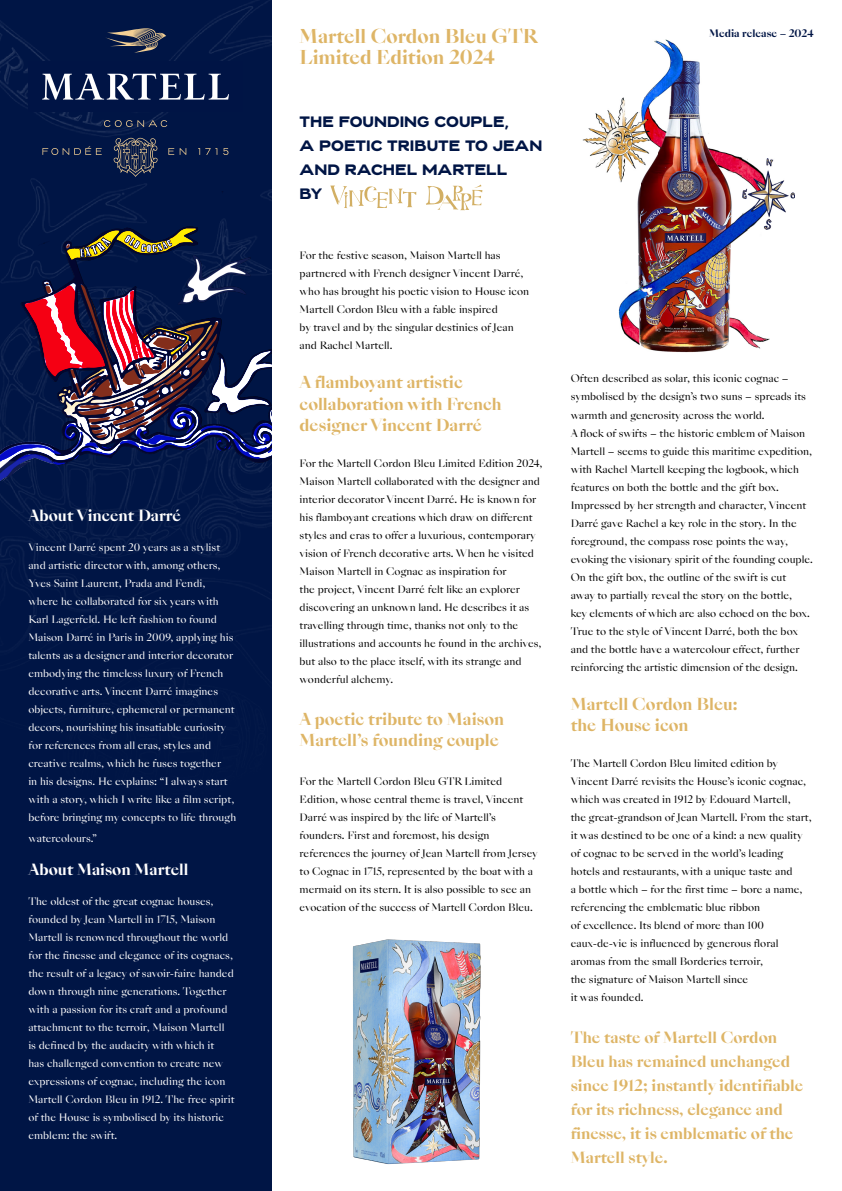
<style>
.page{position:relative;width:842px;height:1191px;background:#fff}
.page>*{position:absolute;margin:0;border:0;box-sizing:border-box;transform-origin:0 0}
.gros_titre_Martell{font:700 18.5px/21px "Sang Bleu Empire";color:#deb566}
.gros_titre_Martell-2{font:700 16px/21px "Sang Bleu Empire";color:#deb566}
.gros_titre_Martell-3{font:700 15px/24px "Sang Bleu Empire";color:#deb566}
.soustitre_blanc_Mart{font:700 15px/24px "Martell";color:#001545}
.gros_titre_Martell-4{font:700 15px "Sang Bleu Empire";color:#fff}
.TXT_courant_bold{font:10px/18px "Sang Bleu Empire";color:#000}
.gros_titre_Martell-5{font:10px/18px "Sang Bleu Empire";color:#fff}
.gros_titre_Martell-6{font:700 10px "Sang Bleu Empire";color:#001545}
</style>
<div class="page">
<div style="left:0;top:0;width:271px;height:1191px;background:#001545"></div>
<img style="left:0;top:0;width:271px;height:609px">
<div style="left:28px;top:61px;width:215px;height:51px;background:#001445"></div>
<svg style="left:42px;top:74px;width:187px;height:26px"></svg>
<svg style="left:113px;top:138px;width:45px;height:39px"></svg>
<svg style="left:104px;top:120px;width:63px;height:7px"></svg>
<svg style="left:42px;top:146px;width:60px;height:9px"></svg>
<svg style="left:168px;top:148px;width:6px;height:7px"></svg>
<svg style="left:180px;top:148px;width:6px;height:7px"></svg>
<svg style="left:198px;top:148px;width:19px;height:7px"></svg>
<svg style="left:223px;top:148px;width:5px;height:7px"></svg>
<svg style="left:105px;top:28px;width:61px;height:25px"></svg>
<img style="left:0;top:461px;width:55px;height:20px">
<img style="left:15px;top:191px;width:256px;height:288px">
<img style="left:172px;top:245px;width:82px;height:65px">
<img style="left:645px;top:40px;width:55px;height:66px">
<img style="left:640px;top:106px;width:108px;height:246px">
<img style="left:618px;top:188px;width:22px;height:157px">
<img style="left:748px;top:229px;width:22px;height:120px">
<img style="left:583px;top:97px;width:74px;height:86px">
<img style="left:743px;top:158px;width:52px;height:71px">
<img style="left:0;top:223px;width:55px;height:238px">
<img style="left:352px;top:939px;width:129px;height:226px">
<svg style="left:330px;top:185px;width:86px;height:23px"></svg>
<svg style="left:426px;top:184px;width:56px;height:26px"></svg>
<p class="gros_titre_Martell-4" style="left:28px;top:504px;width:154px">About Vincent Darré</p>
<p class="gros_titre_Martell-5" style="left:28px;top:538px;width:209px">Vincent Darré spent 20 years as a stylist and artistic director with, among others, Yves Saint Laurent, Prada and Fendi, where he collaborated for six years with Karl Lagerfeld. He left fashion to found Maison Darré in Paris in 2009, applying his talents as a designer and interior decorator embodying the timeless luxury of French decorative arts. Vincent Darré imagines objects, furniture, ephemeral or permanent decors, nourishing his insatiable curiosity for references from all eras, styles and creative realms, which he fuses together<br>in his designs. He explains: “I always start with a story, which I write like a film script, before bringing my concepts to life through</p>
<p class="gros_titre_Martell-5" style="left:28px;top:829px;width:70px">watercolours.”</p>
<p class="gros_titre_Martell-4" style="left:28px;top:858px;width:162px">About Maison Martell</p>
<p class="gros_titre_Martell-5" style="left:28px;top:892px;width:208px">The oldest of the great cognac houses, founded by Jean Martell in 1715, Maison Martell is renowned throughout the world for the finesse and elegance of its cognacs, the result of a legacy of savoir-faire handed down through nine generations. Together with a passion for its craft and a profound attachment to the terroir, Maison Martell is defined by the audacity with which it<br>has challenged convention to create new expressions of cognac, including the icon Martell Cordon Bleu in 1912. The free spirit of the House is symbolised by its historic emblem: the swift.</p>
<p class="gros_titre_Martell" style="left:300px;top:27px;width:240px">Martell Cordon Bleu GTR<br>Limited Edition 2024</p>
<p class="soustitre_blanc_Mart" style="left:300px;top:109px;width:211px">THE FOUNDING COUPLE,</p>
<p class="soustitre_blanc_Mart" style="left:300px;top:133px;width:244px">A POETIC TRIBUTE TO JEAN<br>AND RACHEL MARTELL</p>
<p class="soustitre_blanc_Mart" style="left:300px;top:181px;width:24px">BY</p>
<p class="TXT_courant_bold" style="left:300px;top:247px;width:231px">For the festive season, Maison Martell has partnered with French designer Vincent Darré, who has brought his poetic vision to House icon Martell Cordon Bleu with a fable inspired</p>
<p class="TXT_courant_bold" style="left:300px;top:319px;width:216px">by travel and by the singular destinies of Jean</p>
<p class="TXT_courant_bold" style="left:300px;top:337px;width:94px">and Rachel Martell.</p>
<p class="gros_titre_Martell-2" style="left:300px;top:372px;width:204px">A flamboyant artistic collaboration with French designer Vincent Darré</p>
<p class="TXT_courant_bold" style="left:300px;top:454px;width:244px">For the Martell Cordon Bleu Limited Edition 2024, Maison Martell collaborated with the designer and interior decorator Vincent Darré. He is known for his flamboyant creations which draw on different styles and eras to offer a luxurious, contemporary vision of French decorative arts. When he visited Maison Martell in Cognac as inspiration for<br>the project, Vincent Darré felt like an explorer discovering an unknown land. He describes it as travelling through time, thanks not only to the illustrations and accounts he found in the archives, but also to the place itself, with its strange and wonderful alchemy.</p>
<p class="gros_titre_Martell-2" style="left:300px;top:708px;width:206px">A poetic tribute to Maison</p>
<p class="gros_titre_Martell-2" style="left:300px;top:729px;width:201px">Martell’s founding couple</p>
<p class="TXT_courant_bold" style="left:300px;top:772px;width:240px">For the Martell Cordon Bleu GTR Limited Edition, whose central theme is travel, Vincent Darré was inspired by the life of Martell’s founders. First and foremost, his design references the journey of Jean Martell from Jersey to Cognac in 1715, represented by the boat with a mermaid on its stern. It is also possible to see an evocation of the success of Martell Cordon Bleu.</p>
<p class="gros_titre_Martell-6" style="left:709px;top:27px;width:106px">Media release – 2024</p>
<p class="TXT_courant_bold" style="left:571px;top:370px;width:237px">Often described as solar, this iconic cognac – symbolised by the design’s two suns – spreads its warmth and generosity across the world.</p>
<p class="TXT_courant_bold" style="left:571px;top:424px;width:244px">A flock of swifts – the historic emblem of Maison Martell – seems to guide this maritime expedition, with Rachel Martell keeping the logbook, which features on both the bottle and the gift box.<br>Impressed by her strength and character, Vincent Darré gave Rachel a key role in the story. In the foreground, the compass rose points the way, evoking the visionary spirit of the founding couple.<br>On the gift box, the outline of the swift is cut away to partially reveal the story on the bottle,<br>key elements of which are also echoed on the box.<br>True to the style of Vincent Darré, both the box and the bottle have a watercolour effect, further reinforcing the artistic dimension of the design.</p>
<p class="gros_titre_Martell-2" style="left:571px;top:693px;width:168px">Martell Cordon Bleu:</p>
<p class="gros_titre_Martell-2" style="left:571px;top:714px;width:119px">the House icon</p>
<p class="TXT_courant_bold" style="left:571px;top:754px;width:237px">The Martell Cordon Bleu limited edition by<br>Vincent Darré revisits the House’s iconic cognac, which was created in 1912 by Edouard Martell,</p>
<p class="TXT_courant_bold" style="left:571px;top:808px;width:242px">the great-grandson of Jean Martell. From the start, it was destined to be one of a kind: a new quality of cognac to be served in the world’s leading hotels and restaurants, with a unique taste and</p>
<p class="TXT_courant_bold" style="left:571px;top:880px;width:233px">a bottle which – for the first time – bore a name, referencing the emblematic blue ribbon</p>
<p class="TXT_courant_bold" style="left:571px;top:916px;width:195px">of excellence. Its blend of more than 100</p>
<p class="TXT_courant_bold" style="left:571px;top:934px;width:209px">eaux-de-vie is influenced by generous floral aromas from the small Borderies terroir,</p>
<p class="TXT_courant_bold" style="left:571px;top:970px;width:179px">the signature of Maison Martell since</p>
<p class="TXT_courant_bold" style="left:571px;top:988px;width:74px">it was founded.</p>
<p class="gros_titre_Martell-3" style="left:571px;top:1025px;width:234px">The taste of Martell Cordon<br>Bleu has remained unchanged since 1912; instantly identifiable for its richness, elegance and finesse, it is emblematic of the<br>Martell style.</p>
</div>
